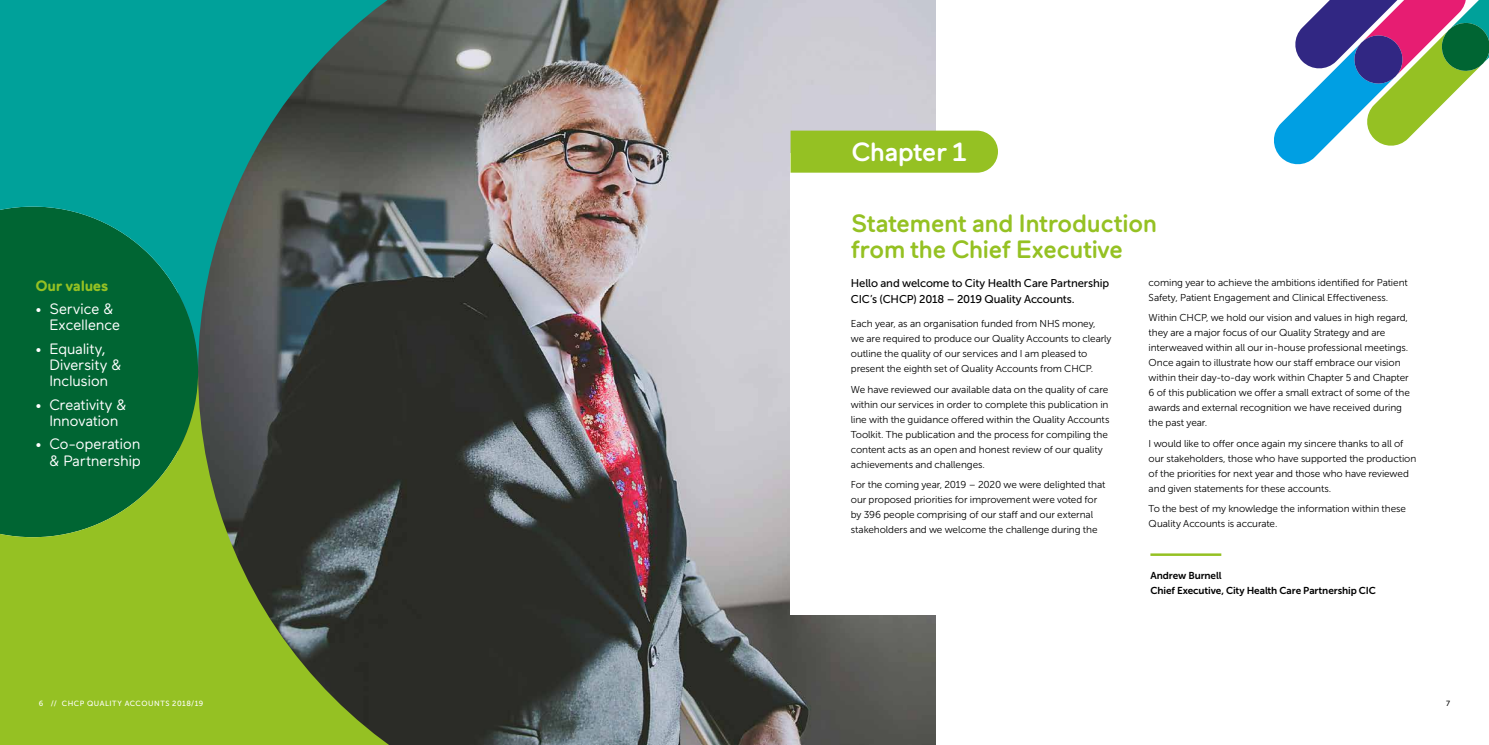
<style>
.page{position:relative;width:1489px;height:745px;background:#fff}
.page>*{position:absolute;margin:0;border:0;box-sizing:border-box;transform-origin:0 0}
.t1{font:500 26.25px "Maax Rounded";letter-spacing:-.035em;color:#fff}
.t2{font:500 25px/26.2px "Maax Rounded";letter-spacing:-.03em;color:#95c123}
.t3{font:15px/16.2px "Maax Rounded";letter-spacing:-.025em;color:#fff}
.t4{font:700 15px "Maax Rounded";letter-spacing:-.03em;color:#95c123}
.t5{font:11.25px/16.2px "Museo Sans 500";letter-spacing:-.015em;color:#000}
.t6{font:10px/15px "Museo Sans 300";letter-spacing:-.01em;color:#000}
.t7{font:10px/15px "Museo Sans 700";letter-spacing:-.01em;color:#000}
.t8{font:7.5px "Museo Sans 500";letter-spacing:.07em;color:#fff}
.t9{font:7.5px "Museo Sans 500";color:#000}
</style>
<div class="page">
<img style="left:411px;top:0;width:524px;height:744px">
<svg style="left:0;top:371px;width:411px;height:373px;background:#577d2d"></svg>
<svg style="left:0;top:0;width:411px;height:371px;background:#1c766a"></svg>
<div style="left:790px;top:153px;width:215px;height:461px;background:#fff"></div>
<div style="left:790px;top:130px;width:207px;height:42px;background:#95c123"></div>
<hr style="left:1150px;top:553px;width:71px;height:2px;background:#95c123">
<svg style="left:1274px;top:0;width:214px;height:165px"></svg>
<h3 class="t4" style="left:35px;top:276px;width:75px">Our values</h3>
<h3 class="t3" style="left:50px;top:300px;width:72px;text-indent:-14px">• Service &amp;<br>Excellence</h3>
<h3 class="t3" style="left:50px;top:340px;width:74px;text-indent:-14px">• Equality,<br>Diversity &amp;<br>Inclusion</h3>
<h3 class="t3" style="left:35px;top:396px;width:93px;text-align:center">• Creativity &amp;<br>Innovation</h3>
<h3 class="t3" style="left:35px;top:435px;width:107px;text-align:right">• Co-operation &amp; Partnership</h3>
<h1 class="t1" style="left:851px;top:136px;width:117px">Chapter 1</h1>
<h2 class="t2" style="left:850px;top:210px;width:308px">Statement and Introduction from the Chief Executive</h2>
<p class="t5" style="left:850px;top:275px;width:260px">Hello and welcome to City Health Care Partnership<br>CIC’s (CHCP) 2018 – 2019 Quality Accounts.</p>
<p class="t6" style="left:850px;top:316px;width:262px">Each year, as an organisation funded from NHS money,<br>we are required to produce our Quality Accounts to clearly outline the quality of our services and I am pleased to present the eighth set of Quality Accounts from CHCP.</p>
<p class="t6" style="left:850px;top:381px;width:260px">We have reviewed our available data on the quality of care within our services in order to complete this publication in line with the guidance offered within the Quality Accounts Toolkit. The publication and the process for compiling the content acts as an open and honest review of our quality achievements and challenges.</p>
<p class="t6" style="left:850px;top:476px;width:256px">For the coming year, 2019 – 2020 we were delighted that our proposed priorities for improvement were voted for by 396 people comprising of our staff and our external stakeholders and we welcome the challenge during the</p>
<p class="t6" style="left:1148px;top:274px;width:260px">coming year to achieve the ambitions identified for Patient<br>Safety, Patient Engagement and Clinical Effectiveness.</p>
<p class="t6" style="left:1148px;top:310px;width:263px">Within CHCP, we hold our vision and values in high regard, they are a major focus of our Quality Strategy and are interweaved within all our in-house professional meetings.<br>Once again to illustrate how our staff embrace our vision within their day-to-day work within Chapter 5 and Chapter 6 of this publication we offer a small extract of some of the awards and external recognition we have received during the past year.</p>
<p class="t6" style="left:1148px;top:435px;width:269px">I would like to offer once again my sincere thanks to all of our stakeholders, those who have supported the production of the priorities for next year and those who have reviewed and given statements for these accounts.</p>
<p class="t6" style="left:1148px;top:500px;width:259px">To the best of my knowledge the information within these<br>Quality Accounts is accurate.</p>
<p class="t7" style="left:1150px;top:567px;width:227px">Andrew Burnell<br>Chief Executive, City Health Care Partnership CIC</p>
<p class="t8" style="left:39px;top:698px;width:166px">6 // CHCP QUALITY ACCOUNTS 2018/19</p>
<p class="t9" style="left:1445px;top:698px;width:5px">7</p>
</div>
